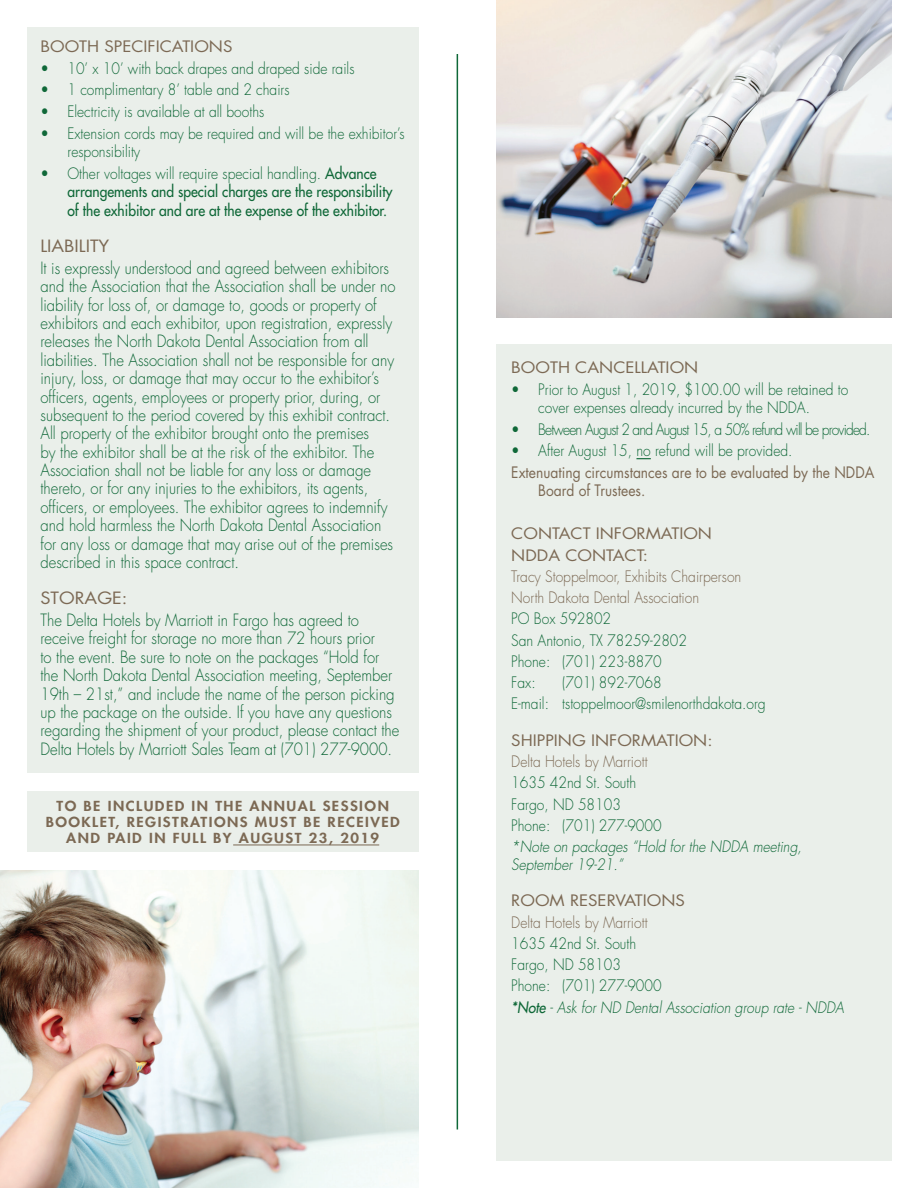
<style>
.page{position:relative;width:918px;height:1188px;background:#fff}
.page>*{position:absolute;margin:0;border:0;box-sizing:border-box;transform-origin:0 0}
.tabbed_list{font:300 16.5px/18.3px "Futura";color:#0f6838;scale:.9 1}
.t1{font:16.5px "Futura";color:#7c6954;scale:1.1 1}
.tabbed_list-2{font:300 15.3px/18.5px "Futura";color:#0f6838;scale:.9 1}
.tabbed_list-3{font:15.3px/18.5px "Futura";color:#0f6838;scale:.9 1}
.t2{font:300 15.3px "Futura";color:#7c6954;scale:.9 1}
.t3{font:italic 300 15.3px/18px "Futura";color:#0f6838;scale:.9 1}
.Heading{font:15.3px "Futura";color:#7c6954;scale:1.1 1}
.tabbed_list-4{font:15.3px/18px "Futura";color:#7c6954;scale:.9 1}
.tabbed_list-5{font:300 15.3px "Futura";letter-spacing:-.06em;color:#0f6838;scale:.9 1}
.tabbed_list-6{font:15.3px "Futura";color:#7c6954;scale:1.1 1}
.Heading-2{font:800 13.5px/16.2px "Futura";letter-spacing:.1em;color:#7c6954;text-align:center;scale:1.1 1}
.s1{font-weight:300}
.s2{font-weight:400}
</style>
<div class="page">
<div style="left:27px;top:791px;width:392px;height:61px;background:#eaefea"></div>
<div style="left:27px;top:27px;width:392px;height:745px;background:#eaefea"></div>
<hr style="left:457px;top:54px;width:1px;height:1076px;background:#0f6838">
<div style="left:496px;top:344px;width:395px;height:817px;background:#eaefea"></div>
<img style="left:0;top:871px;width:418px;height:317px">
<img style="left:496px;top:0;width:395px;height:317px">
<hr style="left:233px;top:844px;width:146px;height:1px;background:#7c6954">
<svg style="left:636px;top:458px;width:15px;height:1px"></svg>
<p class="Heading" style="left:40px;top:36px;width:176px">BOOTH SPECIFICATIONS</p>
<p class="tabbed_list-2" style="left:40px;top:59px;width:350px">• 10’ x 10’ with back drapes and draped side rails</p>
<p class="tabbed_list-2" style="left:40px;top:81px;width:278px">• 1 complimentary 8’ table and 2 chairs</p>
<p class="tabbed_list-2" style="left:40px;top:102px;width:250px">• Electricity is available at all booths</p>
<p class="tabbed_list-2" style="left:68px;top:124px;width:376px;text-indent:-27px">• Extension cords may be required and will be the exhibitor’s responsibility</p>
<p class="tabbed_list-3" style="left:68px;top:164px;width:363px;text-indent:-27px"><span class="s1">• Other voltages will require special handling.</span> Advance arrangements and special charges are the responsibility of the exhibitor and are at the expense of the exhibitor.</p>
<p class="t1" style="left:40px;top:235px;width:64px">LIABILITY</p>
<p class="tabbed_list" style="left:40px;top:259px;width:396px">It is expressly understood and agreed between exhibitors and the Association that the Association shall be under no liability for loss of, or damage to, goods or property of exhibitors and each exhibitor, upon registration, expressly releases the North Dakota Dental Association from all liabilities. The Association shall not be responsible for any injury, loss, or damage that may occur to the exhibitor’s officers, agents, employees or property prior, during, or subsequent to the period covered by this exhibit contract.<br>All property of the exhibitor brought onto the premises<br>by the exhibitor shall be at the risk of the exhibitor. The Association shall not be liable for any loss or damage thereto, or for any injuries to the exhibitors, its agents, officers, or employees. The exhibitor agrees to indemnify and hold harmless the North Dakota Dental Association for any loss or damage that may arise out of the premises described in this space contract.</p>
<p class="t1" style="left:40px;top:587px;width:81px">STORAGE:</p>
<p class="tabbed_list" style="left:40px;top:611px;width:400px">The Delta Hotels by Marriott in Fargo has agreed to receive freight for storage no more than 72 hours prior<br>to the event. Be sure to note on the packages “Hold for the North Dakota Dental Association meeting, September 19th – 21st,” and include the name of the person picking up the package on the outside. If you have any questions regarding the shipment of your product, please contact the Delta Hotels by Marriott Sales Team at (701) 277-9000.</p>
<p class="Heading-2" style="left:46px;top:797px;width:323px">TO BE INCLUDED IN THE ANNUAL SESSION<br>BOOKLET, REGISTRATIONS MUST BE RECEIVED<br>AND PAID IN FULL BY AUGUST 23, 2019</p>
<p class="tabbed_list-6" style="left:511px;top:357px;width:172px">BOOTH CANCELLATION</p>
<p class="tabbed_list-2" style="left:538px;top:380px;width:346px;text-indent:-27px">• Prior to August 1, 2019, $100.00 will be retained to cover expenses already incurred by the NDDA.</p>
<p class="tabbed_list-5" style="left:511px;top:419px;width:401px">• Between August 2 and August 15, a 50% refund will be provided.</p>
<p class="tabbed_list-2" style="left:511px;top:442px;width:314px">• After August 15, no refund will be provided.</p>
<p class="tabbed_list-4" style="left:538px;top:463px;width:375px;text-indent:-27px">Extenuating circumstances are to be evaluated by the NDDA<br>Board of Trustees.</p>
<p class="Heading" style="left:511px;top:523px;width:184px">CONTACT INFORMATION</p>
<p class="Heading" style="left:511px;top:545px;width:126px">NDDA CONTACT:</p>
<p class="t2" style="left:511px;top:567px;width:257px">Tracy Stoppelmoor, Exhibits Chairperson</p>
<p class="t2" style="left:511px;top:588px;width:210px">North Dakota Dental Association</p>
<p class="tabbed_list-2" style="left:511px;top:610px;width:113px">PO Box 592802</p>
<p class="tabbed_list-2" style="left:511px;top:631px;width:197px">San Antonio, TX 78259-2802</p>
<p class="tabbed_list-2" style="left:511px;top:652px;width:169px">Phone: (701) 223-8870</p>
<p class="tabbed_list-2" style="left:511px;top:674px;width:29px">Fax:</p>
<p class="tabbed_list-2" style="left:562px;top:674px;width:112px">(701) 892-7068</p>
<p class="tabbed_list-2" style="left:511px;top:695px;width:284px">E-mail: tstoppelmoor@smilenorthdakota.org</p>
<p class="Heading" style="left:511px;top:730px;width:184px">SHIPPING INFORMATION:</p>
<p class="t2" style="left:511px;top:752px;width:153px">Delta Hotels by Marriott</p>
<p class="tabbed_list-2" style="left:511px;top:774px;width:140px">1635 42nd St. South</p>
<p class="tabbed_list-2" style="left:511px;top:795px;width:123px">Fargo, ND 58103</p>
<p class="tabbed_list-2" style="left:511px;top:816px;width:169px">Phone: (701) 277-9000</p>
<p class="t3" style="left:511px;top:838px;width:324px">*Note on packages “Hold for the NDDA meeting,<br>September 19-21.”</p>
<p class="tabbed_list-6" style="left:511px;top:890px;width:159px">ROOM RESERVATIONS</p>
<p class="t2" style="left:511px;top:912px;width:153px">Delta Hotels by Marriott</p>
<p class="tabbed_list-2" style="left:511px;top:934px;width:140px">1635 42nd St. South</p>
<p class="tabbed_list-2" style="left:511px;top:956px;width:123px">Fargo, ND 58103</p>
<p class="tabbed_list-2" style="left:511px;top:977px;width:169px">Phone: (701) 277-9000</p>
<p class="t3" style="left:511px;top:998px;width:371px"><span class="s2">*Note</span> - Ask for ND Dental Association group rate - NDDA</p>
</div>
